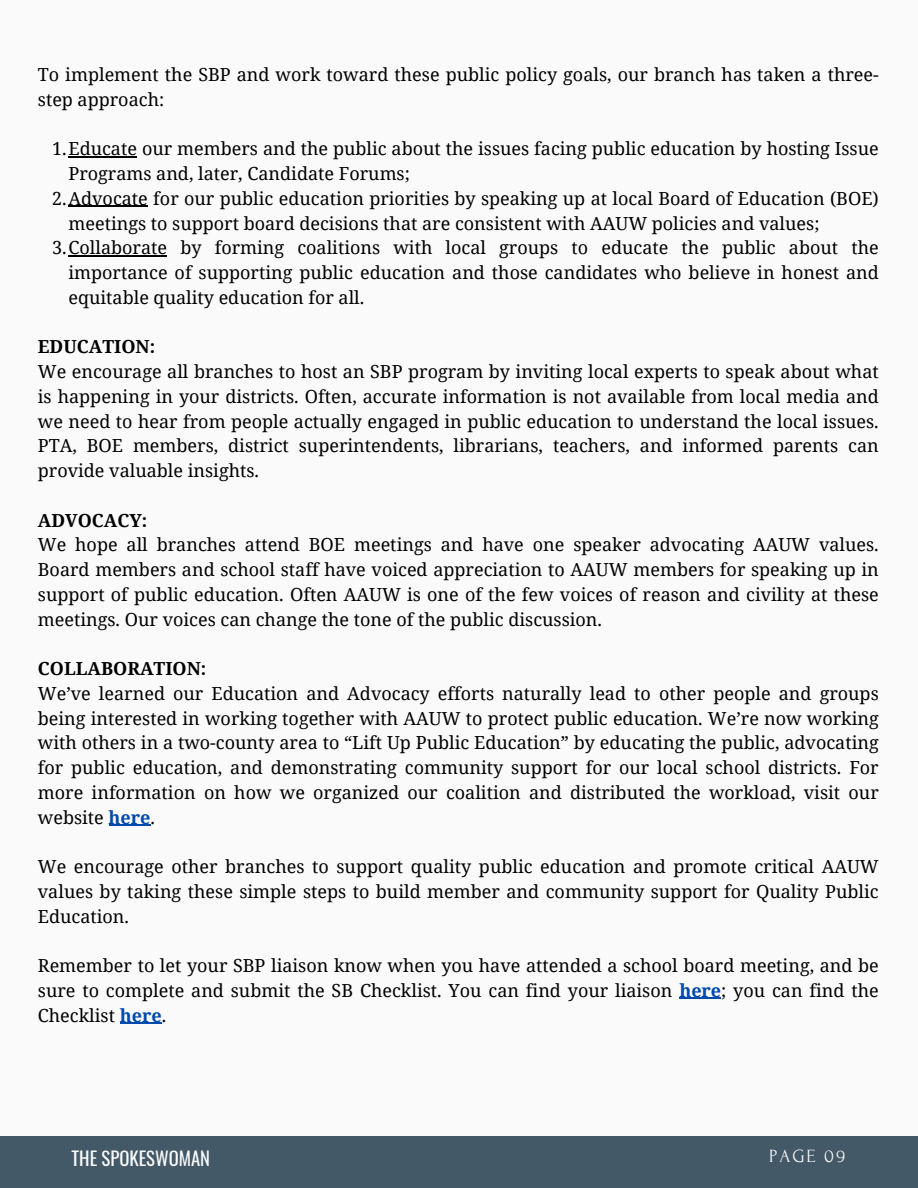
<style>
.page{position:relative;width:918px;height:1188px;background:#fafafa}
.page>*{position:absolute;margin:0;border:0;box-sizing:border-box;transform-origin:0 0}
.t1{font:18.75px "Oswald";color:#fafafa}
.t2{font:18.6px "Forum";letter-spacing:.1em;color:#fafafa}
.t3{font:18px/24.8px "Noto Serif";color:#000;text-align:justify}
.t4{font:700 18px "Noto Serif";color:#000}
.s1{font-weight:700;color:#004aad}
</style>
<div class="page">
<div style="left:0;top:1137px;width:918px;height:51px;background:#435967"></div>
<hr style="left:68px;top:156px;width:69px;height:2px;background:#000">
<hr style="left:68px;top:206px;width:80px;height:1px;background:#000">
<hr style="left:68px;top:255px;width:99px;height:1px;background:#000">
<hr style="left:109px;top:825px;width:42px;height:1px;background:#004aad">
<hr style="left:679px;top:998px;width:42px;height:1px;background:#004aad">
<hr style="left:120px;top:1023px;width:42px;height:1px;background:#004aad">
<p class="t3" style="left:38px;top:62px;width:842px">To implement the SBP and work toward these public policy goals, our branch has taken a three&shy;step approach:</p>
<p class="t3" style="left:52px;top:136px;width:828px">1.Educate our members and the public about the issues facing public education by hosting Issue</p>
<p class="t3" style="left:68px;top:161px;width:343px">Programs and, later, Candidate Forums;</p>
<p class="t3" style="left:52px;top:185px;width:828px">2.Advocate for our public education priorities by speaking up at local Board of Education (BOE)</p>
<p class="t3" style="left:68px;top:210px;width:753px">meetings to support board decisions that are consistent with AAUW policies and values;</p>
<p class="t3" style="left:52px;top:235px;width:828px">3.Collaborate by forming coalitions with local groups to educate the public about the</p>
<p class="t3" style="left:68px;top:260px;width:812px">importance of supporting public education and those candidates who believe in honest and</p>
<p class="t3" style="left:68px;top:284px;width:297px">equitable quality education for all.</p>
<p class="t4" style="left:38px;top:334px;width:119px">EDUCATION:</p>
<p class="t3" style="left:38px;top:359px;width:842px">We encourage all branches to host an SBP program by inviting local experts to speak about what is happening in your districts. Often, accurate information is not available from local media and we need to hear from people actually engaged in public education to understand the local issues.<br>PTA, BOE members, district superintendents, librarians, teachers, and informed parents can provide valuable insights.</p>
<p class="t4" style="left:38px;top:507px;width:111px">ADVOCACY:</p>
<p class="t3" style="left:38px;top:532px;width:842px">We hope all branches attend BOE meetings and have one speaker advocating AAUW values.<br>Board members and school staff have voiced appreciation to AAUW members for speaking up in support of public education. Often AAUW is one of the few voices of reason and civility at these meetings. Our voices can change the tone of the public discussion.</p>
<p class="t4" style="left:38px;top:656px;width:170px">COLLABORATION:</p>
<p class="t3" style="left:38px;top:680px;width:842px">We’ve learned our Education and Advocacy efforts naturally lead to other people and groups being interested in working together with AAUW to protect public education. We’re now working with others in a two-county area to “Lift Up Public Education” by educating the public, advocating for public education, and demonstrating community support for our local school districts. For more information on how we organized our coalition and distributed the workload, visit our website <span class="s1">here</span>.</p>
<p class="t3" style="left:38px;top:854px;width:842px">We encourage other branches to support quality public education and promote critical AAUW values by taking these simple steps to build member and community support for Quality Public Education.</p>
<p class="t3" style="left:38px;top:953px;width:842px">Remember to let your SBP liaison know when you have attended a school board meeting, and be sure to complete and submit the SB Checklist. You can find your liaison <span class="s1">here</span>; you can find the Checklist <span class="s1">here</span>.</p>
<p class="t1" style="left:72px;top:1144px;width:140px">THE SPOKESWOMAN</p>
<p class="t2" style="left:769px;top:1146px;width:77px">PAGE 09</p>
</div>
